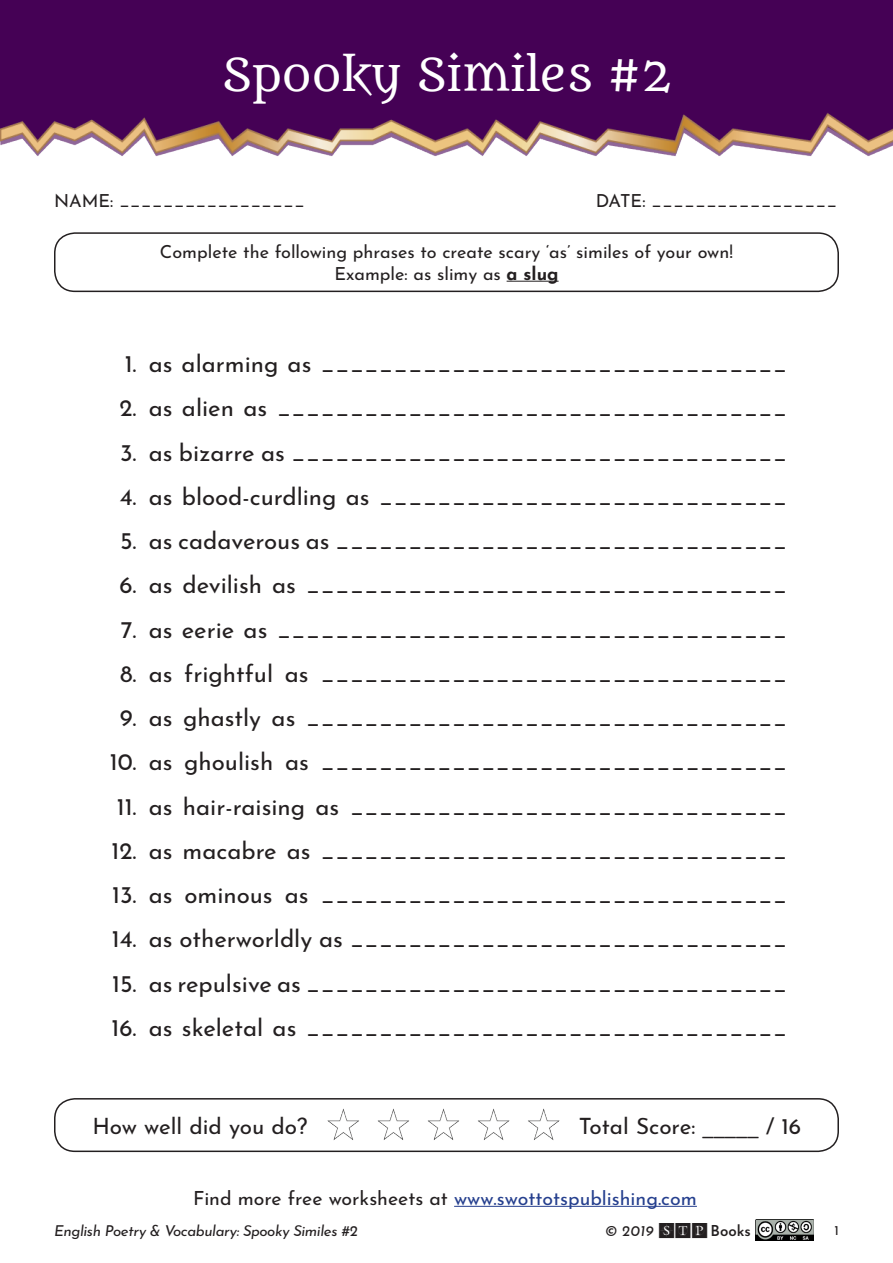
<style>
.page{position:relative;width:893px;height:1263px;background:#fff}
.page>*{position:absolute;margin:0;border:0;box-sizing:border-box;transform-origin:0 0}
.t1{font:45px "Metamorphous";color:#fff}
.t2{font:24px "Josefin Sans";color:#231f20}
.t3{font:22.5px "Josefin Sans";color:#231f20}
.t4{font:19.5px "Josefin Sans";color:#253f8e}
.t5{font:18px "Josefin Sans";color:#231f20}
.t6{font:italic 15px "Josefin Sans";letter-spacing:-.025em;color:#231f20}
.t7{font:13.5px "Josefin Sans";color:#231f20}
.s1{font-weight:700}
.s2{font-family:"Calibri"}
.s3{color:#231f20}
.s4{font-family:"The Roots";font-style:normal}
.s5{font-weight:600;font-style:normal}
</style>
<div class="page">
<div style="left:54px;top:1098px;width:785px;height:54px;border:2px solid #231f20;border-radius:20px"></div>
<img style="left:327px;top:1108px;width:233px;height:32px">
<div style="left:54px;top:232px;width:785px;height:60px;border:2px solid #231f20;border-radius:20px"></div>
<hr style="left:507px;top:281px;width:52px;height:1px;background:#231f20">
<img style="left:755px;top:1220px;width:58px;height:20px">
<hr style="left:454px;top:1206px;width:243px;height:1px;background:#253f8e">
<img style="left:0;top:0;width:893px;height:156px">
<p class="t1" style="left:222px;top:48px;width:451px">Spooky Similes #2</p>
<p class="t5" style="left:54px;top:186px;width:253px">NAME: _________________</p>
<p class="t5" style="left:596px;top:186px;width:243px">DATE: _________________</p>
<p class="t5" style="left:160px;top:237px;width:574px">Complete the following phrases to create scary ‘as’ similes of your own!</p>
<p class="t5" style="left:334px;top:259px;width:226px">Example: as slimy as <span class="s1">a slug</span></p>
<p class="t2" style="left:125px;top:344px;width:13px">1.</p>
<p class="t2" style="left:149px;top:344px;width:640px">as alarming as ________________________________</p>
<p class="t2" style="left:120px;top:388px;width:19px">2.</p>
<p class="t2" style="left:149px;top:388px;width:640px">as alien as ___________________________________</p>
<p class="t2" style="left:120px;top:432px;width:18px">3.</p>
<p class="t2" style="left:149px;top:432px;width:640px">as bizarre as __________________________________</p>
<p class="t2" style="left:120px;top:476px;width:18px">4.</p>
<p class="t2" style="left:149px;top:476px;width:640px">as blood-curdling as ____________________________</p>
<p class="t2" style="left:120px;top:521px;width:18px">5.</p>
<p class="t2" style="left:149px;top:521px;width:640px">as cadaverous as _______________________________</p>
<p class="t2" style="left:120px;top:565px;width:19px">6.</p>
<p class="t2" style="left:149px;top:565px;width:640px">as devilish as _________________________________</p>
<p class="t2" style="left:121px;top:609px;width:17px">7.</p>
<p class="t2" style="left:149px;top:609px;width:640px">as eerie as ___________________________________</p>
<p class="t2" style="left:120px;top:653px;width:18px">8.</p>
<p class="t2" style="left:149px;top:653px;width:640px">as frightful as ________________________________</p>
<p class="t2" style="left:120px;top:698px;width:18px">9.</p>
<p class="t2" style="left:149px;top:698px;width:640px">as ghastly as _________________________________</p>
<p class="t2" style="left:110px;top:742px;width:28px">10.</p>
<p class="t2" style="left:149px;top:742px;width:640px">as ghoulish as ________________________________</p>
<p class="t2" style="left:117px;top:786px;width:21px">11.</p>
<p class="t2" style="left:149px;top:786px;width:640px">as hair-raising as ______________________________</p>
<p class="t2" style="left:112px;top:830px;width:27px">12.</p>
<p class="t2" style="left:149px;top:830px;width:640px">as macabre as ________________________________</p>
<p class="t2" style="left:112px;top:875px;width:26px">13.</p>
<p class="t2" style="left:149px;top:875px;width:640px">as ominous as ________________________________</p>
<p class="t2" style="left:112px;top:919px;width:26px">14.</p>
<p class="t2" style="left:149px;top:919px;width:640px">as otherworldly as ______________________________</p>
<p class="t2" style="left:112px;top:963px;width:26px">15.</p>
<p class="t2" style="left:149px;top:963px;width:640px">as repulsive as _________________________________</p>
<p class="t2" style="left:112px;top:1007px;width:27px">16.</p>
<p class="t2" style="left:149px;top:1007px;width:640px">as skeletal as _________________________________</p>
<p class="t3" style="left:92px;top:1107px;width:217px">How well did you do?</p>
<p class="t3" style="left:579px;top:1107px;width:224px">Total Score: <span class="s2">_____</span> / 16</p>
<p class="t4" style="left:193px;top:1182px;width:505px"><span class="s3">Find more free worksheets at</span> www.swottotspublishing.com</p>
<p class="t6" style="left:54px;top:1218px;width:306px">English Poetry &amp; Vocabulary: Spooky Similes #2</p>
<p class="t6" style="left:605px;top:1218px;width:148px">© 2019 <span class="s4">STP</span> <span class="s5">Books</span></p>
<p class="t7" style="left:834px;top:1219px;width:6px">1</p>
</div>
